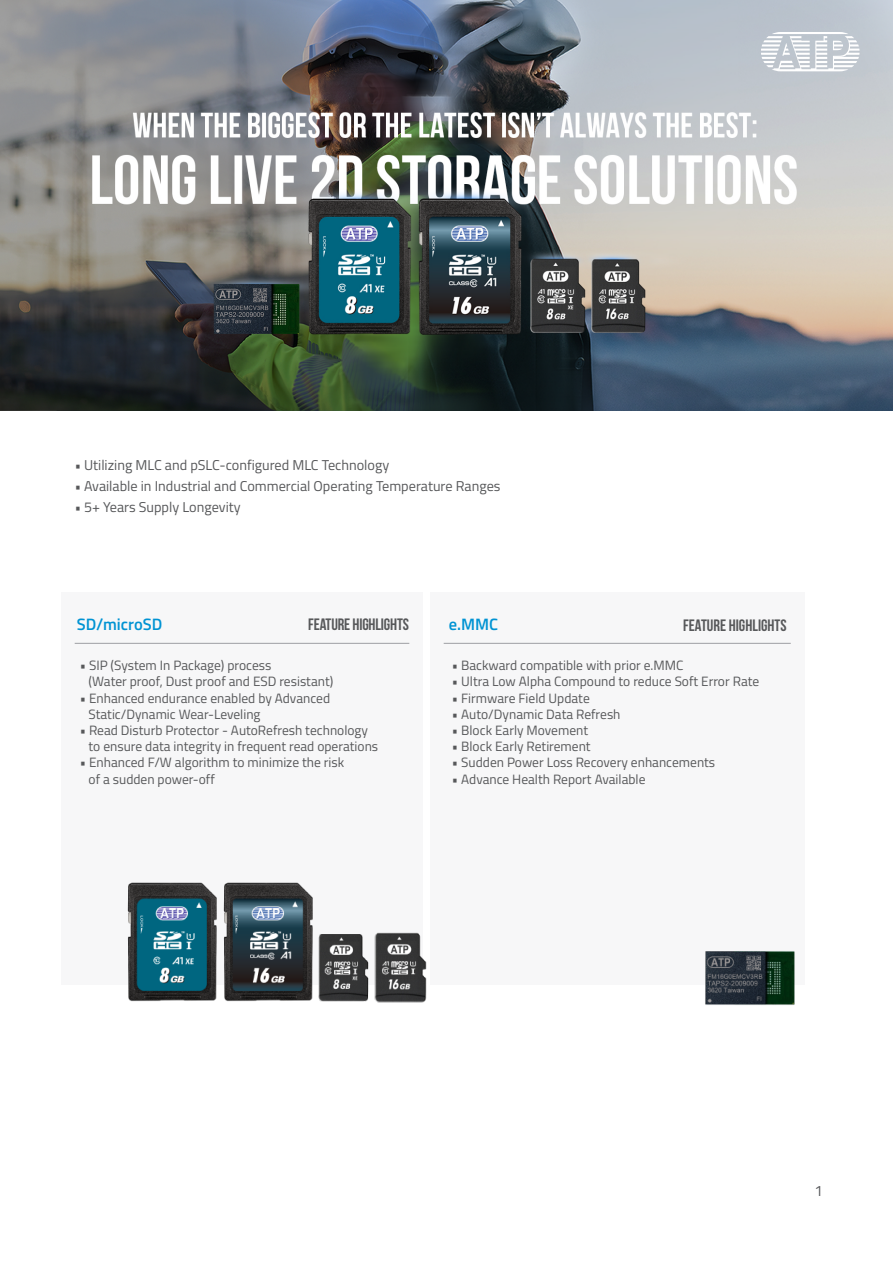
<style>
.page{position:relative;width:893px;height:1263px;background:#fff}
.page>*{position:absolute;margin:0;border:0;box-sizing:border-box;transform-origin:0 0}
.t1{font:700 16.5px "Bebas Neue";letter-spacing:-.01em;color:#57585a}
.t2{font:600 16.5px "Titillium Web";color:#0093d3}
.t3{font:15px "Titillium Web";color:#57585a}
.t4{font:14.25px "Titillium Web";color:#57585a}
.t5{font:13.5px/16.2px "Titillium Web";color:#57585a}
.s1{font-size:13.5px}
</style>
<div class="page">
<img style="left:0;top:0;width:893px;height:410px">
<svg style="left:761px;top:32px;width:99px;height:39px"></svg>
<div style="left:61px;top:593px;width:362px;height:392px;background:#f7f7f8"></div>
<hr style="left:75px;top:643px;width:334px;height:1px;background:#a8a9ad">
<div style="left:430px;top:593px;width:375px;height:392px;background:#f7f7f8"></div>
<hr style="left:444px;top:643px;width:347px;height:1px;background:#a8a9ad">
<img style="left:705px;top:951px;width:90px;height:54px">
<img style="left:248px;top:882px;width:57px;height:119px">
<img style="left:127px;top:882px;width:121px;height:120px">
<img style="left:268px;top:890px;width:54px;height:112px">
<img style="left:322px;top:932px;width:105px;height:71px">
<p class="t4" style="left:75px;top:454px;width:316px"><span class="s1">•</span> Utilizing MLC and pSLC-configured MLC Technology</p>
<p class="t4" style="left:75px;top:475px;width:427px"><span class="s1">•</span> Available in Industrial and Commercial Operating Temperature Ranges</p>
<p class="t4" style="left:75px;top:496px;width:167px"><span class="s1">•</span> 5+ Years Supply Longevity</p>
<p class="t2" style="left:77px;top:612px;width:87px">SD/microSD</p>
<p class="t1" style="left:308px;top:615px;width:102px">FEATURE HIGHLIGHTS</p>
<p class="t2" style="left:449px;top:612px;width:51px">e.MMC</p>
<p class="t1" style="left:683px;top:617px;width:105px">FEATURE HIGHLIGHTS</p>
<p class="t5" style="left:89px;top:657px;width:246px;text-indent:-9px">• SIP (System In Package) process<br>(Water proof, Dust proof and ESD resistant)</p>
<p class="t5" style="left:89px;top:689px;width:243px;text-indent:-9px">• Enhanced endurance enabled by Advanced<br>Static/Dynamic Wear-Leveling</p>
<p class="t5" style="left:89px;top:721px;width:291px;text-indent:-9px">• Read Disturb Protector - AutoRefresh technology to ensure data integrity in frequent read operations</p>
<p class="t5" style="left:89px;top:754px;width:257px;text-indent:-9px">• Enhanced F/W algorithm to minimize the risk of a sudden power-off</p>
<p class="t5" style="left:452px;top:657px;width:233px">• Backward compatible with prior e.MMC</p>
<p class="t5" style="left:452px;top:673px;width:309px">• Ultra Low Alpha Compound to reduce Soft Error Rate</p>
<p class="t5" style="left:452px;top:689px;width:139px">• Firmware Field Update</p>
<p class="t5" style="left:452px;top:705px;width:170px">• Auto/Dynamic Data Refresh</p>
<p class="t5" style="left:452px;top:721px;width:138px">• Block Early Movement</p>
<p class="t5" style="left:452px;top:738px;width:140px">• Block Early Retirement</p>
<p class="t5" style="left:452px;top:754px;width:265px">• Sudden Power Loss Recovery enhancements</p>
<p class="t5" style="left:452px;top:770px;width:195px">• Advance Health Report Available</p>
<p class="t3" style="left:815px;top:1180px;width:10px">1</p>
</div>
